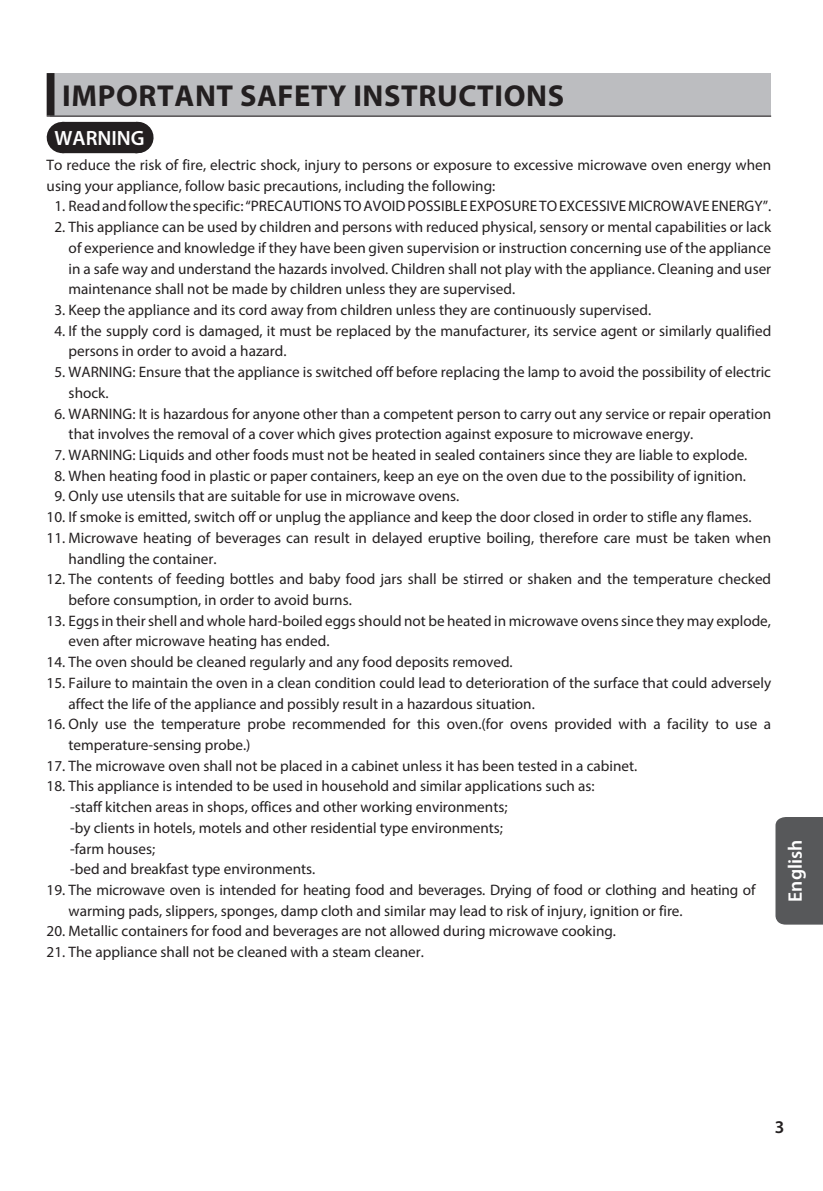
<style>
.page{position:relative;width:823px;height:1191px;background:#fff}
.page>*{position:absolute;margin:0;border:0;box-sizing:border-box;transform-origin:0 0}
.t1{font:700 30.4px "Myriad Pro";letter-spacing:.02em;color:#231f20}
.t2{font:600 20.8px "Myriad Pro";color:#fff}
.t3{font:600 19.6px "Myriad Pro";color:#fff}
.t4{font:600 18px "Myriad Pro";color:#231f20}
.t5{font:15.2px/20.8px "Myriad Pro";color:#231f20}
</style>
<div class="page">
<div style="left:775px;top:817px;width:47px;height:107px;background:#57585a"></div>
<div style="left:62px;top:122px;width:75px;height:31px;background:#231f20"></div>
<hr style="left:137px;top:122px;width:1px;height:31px;background:#231f20">
<div style="left:51px;top:73px;width:719px;height:43px;background:#bcbdc0"></div>
<hr style="left:47px;top:116px;width:723px;height:1px;background:#231f20">
<div style="left:47px;top:73px;width:7px;height:43px;background:#231f20"></div>
<h1 class="t1" style="left:62px;top:76px;width:503px">IMPORTANT SAFETY INSTRUCTIONS</h1>
<h2 class="t2" style="left:54px;top:125px;width:92px">WARNING</h2>
<p class="t5" style="left:47px;top:154px;width:725px">To reduce the risk of fire, electric shock, injury to persons or exposure to excessive microwave oven energy when using your appliance, follow basic precautions, including the following:</p>
<p class="t5" style="left:54px;top:196px;width:717px">1. Read and follow the specific: “PRECAUTIONS TO AVOID POSSIBLE EXPOSURE TO EXCESSIVE MICROWAVE ENERGY”.</p>
<p class="t5" style="left:69px;top:216px;width:703px;text-align:justify;text-indent:-14px">2. This appliance can be used by children and persons with reduced physical, sensory or mental capabilities or lack of experience and knowledge if they have been given supervision or instruction concerning use of the appliance in a safe way and understand the hazards involved. Children shall not play with the appliance. Cleaning and user maintenance shall not be made by children unless they are supervised.</p>
<p class="t5" style="left:54px;top:299px;width:598px">3. Keep the appliance and its cord away from children unless they are continuously supervised.</p>
<p class="t5" style="left:69px;top:320px;width:703px;text-indent:-14px">4. If the supply cord is damaged, it must be replaced by the manufacturer, its service agent or similarly qualified persons in order to avoid a hazard.</p>
<p class="t5" style="left:69px;top:361px;width:703px;text-indent:-14px">5. WARNING: Ensure that the appliance is switched off before replacing the lamp to avoid the possibility of electric shock.</p>
<p class="t5" style="left:69px;top:403px;width:703px;text-indent:-14px">6. WARNING: It is hazardous for anyone other than a competent person to carry out any service or repair operation that involves the removal of a cover which gives protection against exposure to microwave energy.</p>
<p class="t5" style="left:54px;top:444px;width:694px">7. WARNING: Liquids and other foods must not be heated in sealed containers since they are liable to explode.</p>
<p class="t5" style="left:54px;top:465px;width:692px">8. When heating food in plastic or paper containers, keep an eye on the oven due to the possibility of ignition.</p>
<p class="t5" style="left:54px;top:485px;width:406px">9. Only use utensils that are suitable for use in microwave ovens.</p>
<p class="t5" style="left:47px;top:506px;width:706px">10. If smoke is emitted, switch off or unplug the appliance and keep the door closed in order to stifle any flames.</p>
<p class="t5" style="left:69px;top:527px;width:703px;text-indent:-22px">11. Microwave heating of beverages can result in delayed eruptive boiling, therefore care must be taken when handling the container.</p>
<p class="t5" style="left:69px;top:568px;width:703px;text-indent:-22px">12. The contents of feeding bottles and baby food jars shall be stirred or shaken and the temperature checked before consumption, in order to avoid burns.</p>
<p class="t5" style="left:69px;top:610px;width:703px;text-indent:-22px">13. Eggs in their shell and whole hard-boiled eggs should not be heated in microwave ovens since they may explode, even after microwave heating has ended.</p>
<p class="t5" style="left:47px;top:651px;width:467px">14. The oven should be cleaned regularly and any food deposits removed.</p>
<p class="t5" style="left:69px;top:672px;width:703px;text-indent:-22px">15. Failure to maintain the oven in a clean condition could lead to deterioration of the surface that could adversely affect the life of the appliance and possibly result in a hazardous situation.</p>
<p class="t5" style="left:69px;top:713px;width:703px;text-indent:-22px">16. Only use the temperature probe recommended for this oven.(for ovens provided with a facility to use a temperature-sensing probe.)</p>
<p class="t5" style="left:47px;top:755px;width:591px">17. The microwave oven shall not be placed in a cabinet unless it has been tested in a cabinet.</p>
<p class="t5" style="left:70px;top:775px;width:525px;text-indent:-23px">18. This appliance is intended to be used in household and similar applications such as: -staff kitchen areas in shops, offices and other working environments;<br>-by clients in hotels, motels and other residential type environments;<br>-farm houses;<br>-bed and breakfast type environments.</p>
<p class="t5" style="left:69px;top:879px;width:688px;text-indent:-22px">19. The microwave oven is intended for heating food and beverages. Drying of food or clothing and heating of warming pads, slippers, sponges, damp cloth and similar may lead to risk of injury, ignition or fire.</p>
<p class="t5" style="left:47px;top:920px;width:570px">20. Metallic containers for food and beverages are not allowed during microwave cooking.</p>
<p class="t5" style="left:47px;top:941px;width:378px">21. The appliance shall not be cleaned with a steam cleaner.</p>
<p class="t3" style="left:782px;top:901px;width:63px;rotate:-90deg">English</p>
<p class="t4" style="left:774px;top:1115px;width:11px">3</p>
</div>
